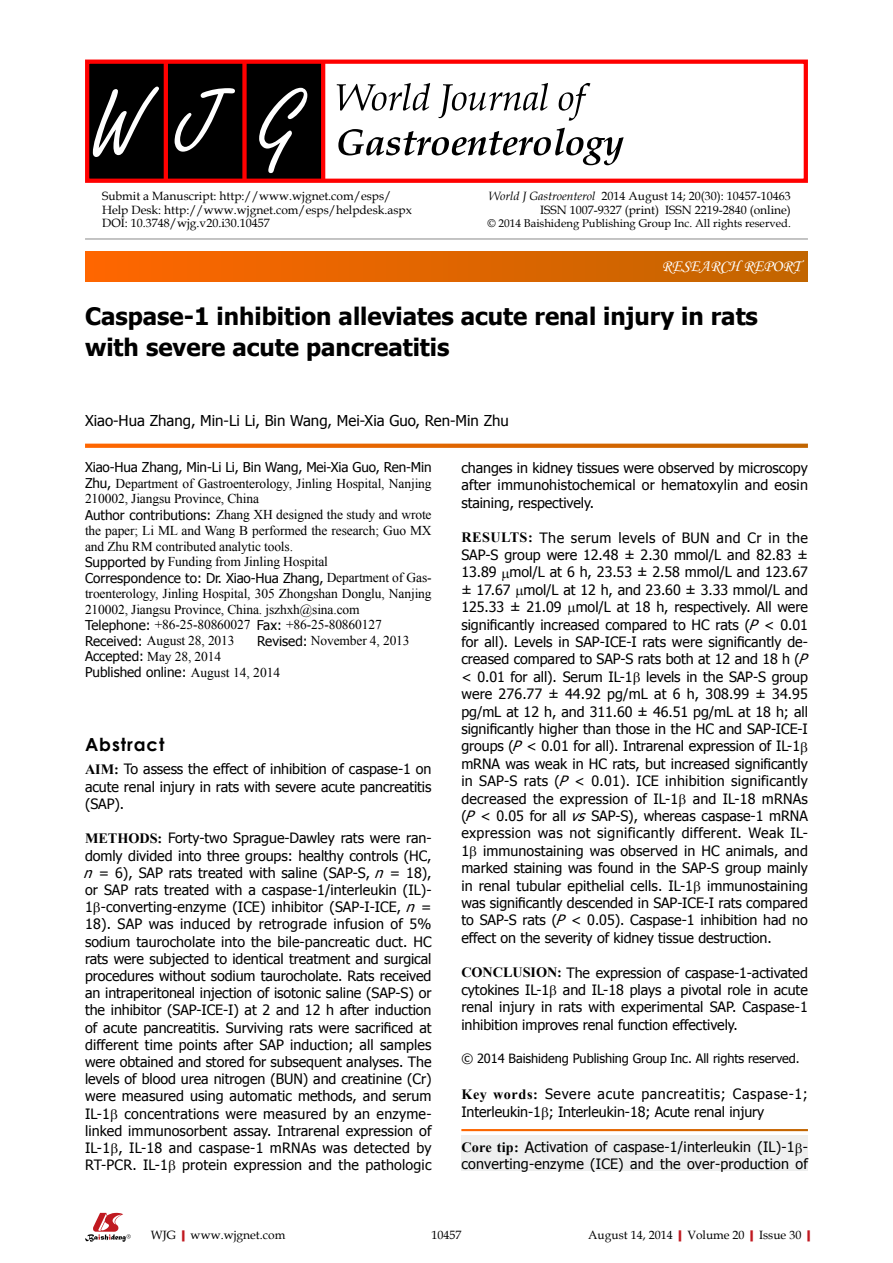
<style>
.page{position:relative;width:893px;height:1263px;background:#fff}
.page>*{position:absolute;margin:0;border:0;box-sizing:border-box;transform-origin:0 0}
.t1{font:700 24px/31.5px "Tahoma";color:#000}
.t2{font:700 18px "Century Gothic";letter-spacing:.05em;color:#000}
.t3{font:16.5px "Monotype Corsiva";color:#fff}
.t4{font:15px "Tahoma";color:#000}
.t5{font:14.25px/17.4px "Tahoma";letter-spacing:-.005em;color:#000;text-align:justify}
.t6{font:14.25px/16.6px "Tahoma";letter-spacing:.015em;color:#000}
.t7{font:13.5px/15.8px "Times New Roman";letter-spacing:-.01em;color:#000}
.t8{font:13.5px/16.2px "Tahoma";color:#000}
.t9{font:12.75px "Tahoma";letter-spacing:-.005em;color:#000}
.t10{font:12px/13.5px "Book Antiqua";color:#000}
.t11{font:11.25px "Book Antiqua";color:#000}
.s1{font-style:italic}
.s2{font-family:"Tahoma"}
.s3{font-family:"Times New Roman";font-weight:700}
.s4{font-size:15.75px}
.s5{font-family:"Times New Roman"}
.s6{font-weight:700;color:#c01920}
</style>
<div class="page">
<div style="left:461px;top:1135px;width:347px;height:35px;background:#eeefef"></div>
<hr style="left:85px;top:239px;width:723px;height:1px;background:#898989">
<div style="left:87px;top:61px;width:236px;height:121px;background:#000"></div>
<hr style="left:164px;top:61px;width:4px;height:121px;background:#f00">
<div style="left:242px;top:61px;width:5px;height:121px;background:#f00"></div>
<hr style="left:321px;top:61px;width:4px;height:121px;background:#f00">
<div style="left:85px;top:60px;width:723px;height:123px;border:4px solid #f00"></div>
<svg style="left:259px;top:88px;width:48px;height:85px"></svg>
<svg style="left:175px;top:88px;width:60px;height:64px"></svg>
<svg style="left:93px;top:87px;width:66px;height:70px"></svg>
<svg style="left:337px;top:83px;width:253px;height:38px"></svg>
<svg style="left:338px;top:128px;width:286px;height:37px"></svg>
<svg style="left:85px;top:1213px;width:46px;height:29px"></svg>
<svg style="left:85px;top:444px;width:723px;height:4px;background:#e16a08"></svg>
<div style="left:85px;top:252px;width:723px;height:29px;background:linear-gradient(to right,#f60,#c16500)"></div>
<p class="t10" style="left:102px;top:189px;width:311px">Submit a Manuscript: http://www.wjgnet.com/esps/<br>Help Desk: http://www.wjgnet.com/esps/helpdesk.aspx<br>DOI: 10.3748/wjg.v20.i30.10457</p>
<p class="t10" style="left:489px;top:189px;width:304px;text-align:right"><span class="s1">World J Gastroenterol</span> 2014 August 14; 20(30): 10457-10463<br>ISSN 1007-9327 (print) ISSN 2219-2840 (online)</p>
<p class="t11" style="left:487px;top:215px;width:305px">© 2014 Baishideng Publishing Group Inc. All rights reserved.</p>
<p class="t3" style="left:688px;top:256px;width:114px">BRIEF ARTICLE</p>
<p class="t1" style="left:85px;top:298px;width:674px">Caspase-1 inhibition alleviates acute renal injury in rats with severe acute pancreatitis</p>
<p class="t3" style="left:662px;top:256px;width:140px">RESEARCH REPORT</p>
<p class="t4" style="left:85px;top:410px;width:425px">Xiao-Hua Zhang, Min-Li Li, Bin Wang, Mei-Xia Guo, Ren-Min Zhu</p>
<p class="t7" style="left:85px;top:460px;width:348px"><span class="s2">Xiao-Hua Zhang, Min-Li Li, Bin Wang, Mei-Xia Guo, Ren-Min Zhu,</span> Department of Gastroenterology, Jinling Hospital, Nanjing 210002, Jiangsu Province, China<br><span class="s2">Author contributions:</span> Zhang XH designed the study and wrote the paper; Li ML and Wang B performed the research; Guo MX and Zhu RM contributed analytic tools.<br><span class="s2">Supported by</span> funding from Jinling Hospital<br><span class="s2">Correspondence to: Dr. Xiao-Hua Zhang,</span> Department of Gas&shy;troenterology, Jinling Hospital, 305 Zhongshan Donglu, Nanjing 210002, Jiangsu Province, China. jszhxh@sina.com<br><span class="s2">Telephone:</span> +86-25-80860027 <span class="s2">Fax:</span> +86-25-80860127<br><span class="s2">Received:</span> August 28, 2013</p>
<p class="t5" style="left:461px;top:458px;width:348px">changes in kidney tissues were observed by microscopy after immunohistochemical or hematoxylin and eosin staining, respectively.</p>
<p class="t5" style="left:461px;top:528px;width:353px;text-align:left"><span class="s3">RESULTS:</span> The serum levels of BUN and Cr in the SAP-S group were 12.48 ± 2.30 mmol/l and 82.83 ± 13.89 mol/L at 6 h, 23.53 ± 2.58 mmol/l and 123.67 ± 17.67 mol/L at 12 h, and 23.60 ± 3.33 mmol/L and 125.33 ± 21.09 mol/L at 18 h, respectively. All were significantly increased compared to HC rats (<span class="s1">P</span> &lt; 0.01 for all). Levels in SAP-ICE-I rats were significantly de&shy;creased compared to SAP-S rats both at 12 and 18 h (<span class="s1">P </span>&lt; 0.01 for all). Serum IL-1 levels in the SAP-S group were 276.77 ± 44.92 pg/mL at 6 h, 308.99 ± 34.95 pg/mL at 12 h, and 311.60 ± 46.51 pg/mL at 18 h; all significantly higher than those in the HC and SAP-ICE-I groups (<span class="s1">P</span> &lt; 0.01 for all). Intrarenal expression of IL-1 mRNA was weak in HC rats, but increased significantly in SAP-S rats (<span class="s1">P</span> &lt; 0.01). ICE inhibition significantly decreased the expression of IL-1 and IL-18 mRNAs (<span class="s1">P</span> &lt; 0.05 for all <span class="s1">vs</span> SAP-S), whereas caspase-1 mRNA expression was not significantly different. Weak IL-1 immunostaining was observed in HC animals, and marked staining was found in the SAP-S group mainly in renal tubular epithelial cells. IL-1 immunostaining was significantly descended in SAP-ICE-I rats compared to SAP-S rats (<span class="s1">P</span> &lt; 0.05). Caspase-1 inhibition had no effect on the severity of kidney tissue destruction.</p>
<p class="t5" style="left:461px;top:963px;width:348px"><span class="s3">CONCLUSION:</span> The expression of caspase-1-activated cytokines IL-1 and IL-18 plays a pivotal role in acute renal injury in rats with experimental SAP. Caspase-1 inhibition improves renal function effectively.</p>
<p class="t9" style="left:461px;top:1050px;width:340px">© 2014 Baishideng Publishing Group Inc. All rights reserved.</p>
<p class="t5" style="left:461px;top:1085px;width:348px"><span class="s3">Key words:</span> Severe acute pancreatitis; Caspase-1;<br>Interleukin-1 ; Interleukin-18; Acute renal injury</p>
<p class="t6" style="left:461px;top:1138px;width:348px"><span class="s3">Core tip:</span> <span class="s4">A</span>ctivation of caspase-1/interleukin (IL)-1 - converting-enzyme (ICE) and the over-production of</p>
<p class="t7" style="left:257px;top:632px;width:154px"><span class="s2">Revised:</span> November 4, 2013</p>
<p class="t8" style="left:85px;top:647px;width:197px">Accepted: <span class="s5">May 28, 2014<br></span>Published online: <span class="s5">August 14, 2014</span></p>
<p class="t2" style="left:85px;top:730px;width:81px">Abstract</p>
<p class="t5" style="left:85px;top:760px;width:348px"><span class="s3">AIM:</span> To assess the effect of inhibition of caspase-1 on acute renal injury in rats with severe acute pancreatitis (SAP).</p>
<p class="t5" style="left:83px;top:829px;width:350px"><span class="s3">METHODS:</span> Forty-two Sprague-Dawley rats were ran&shy;domly divided into three groups: healthy controls (HC, <span class="s1">n</span> = 6), SAP rats treated with saline (SAP-S, <span class="s1">n</span> = 18), or SAP rats treated with a caspase-1/interleukin (IL)- 1 -converting-enzyme (ICE) inhibitor (SAP-I-ICE, <span class="s1">n</span> = 18). SAP was induced by retrograde infusion of 5% sodium taurocholate into the bile-pancreatic duct. HC rats were subjected to identical treatment and surgical procedures without sodium taurocholate. Rats received an intraperitoneal injection of isotonic saline (SAP-S) or the inhibitor (SAP-ICE-I) at 2 and 12 h after induction of acute pancreatitis. Surviving rats were sacrificed at different time points after SAP induction; all samples were obtained and stored for subsequent analyses. The levels of blood urea nitrogen (BUN) and creatinine (Cr) were measured using automatic methods, and serum IL-1 concentrations were measured by an enzyme&shy;linked immunosorbent assay. Intrarenal expression of IL-1 , IL-18 and caspase-1 mRNAs was detected by RT-PCR. IL-1 protein expression and the pathologic</p>
<p class="t10" style="left:151px;top:1227px;width:136px">WJG<span class="s6">|</span>www.wjgnet.com</p>
<p class="t10" style="left:431px;top:1227px;width:31px">10457</p>
<p class="t10" style="left:588px;top:1227px;width:229px">August 14, 2014<span class="s6">|</span>Volume 20<span class="s6">|</span>Issue 30<span class="s6">|</span></p>
</div>
